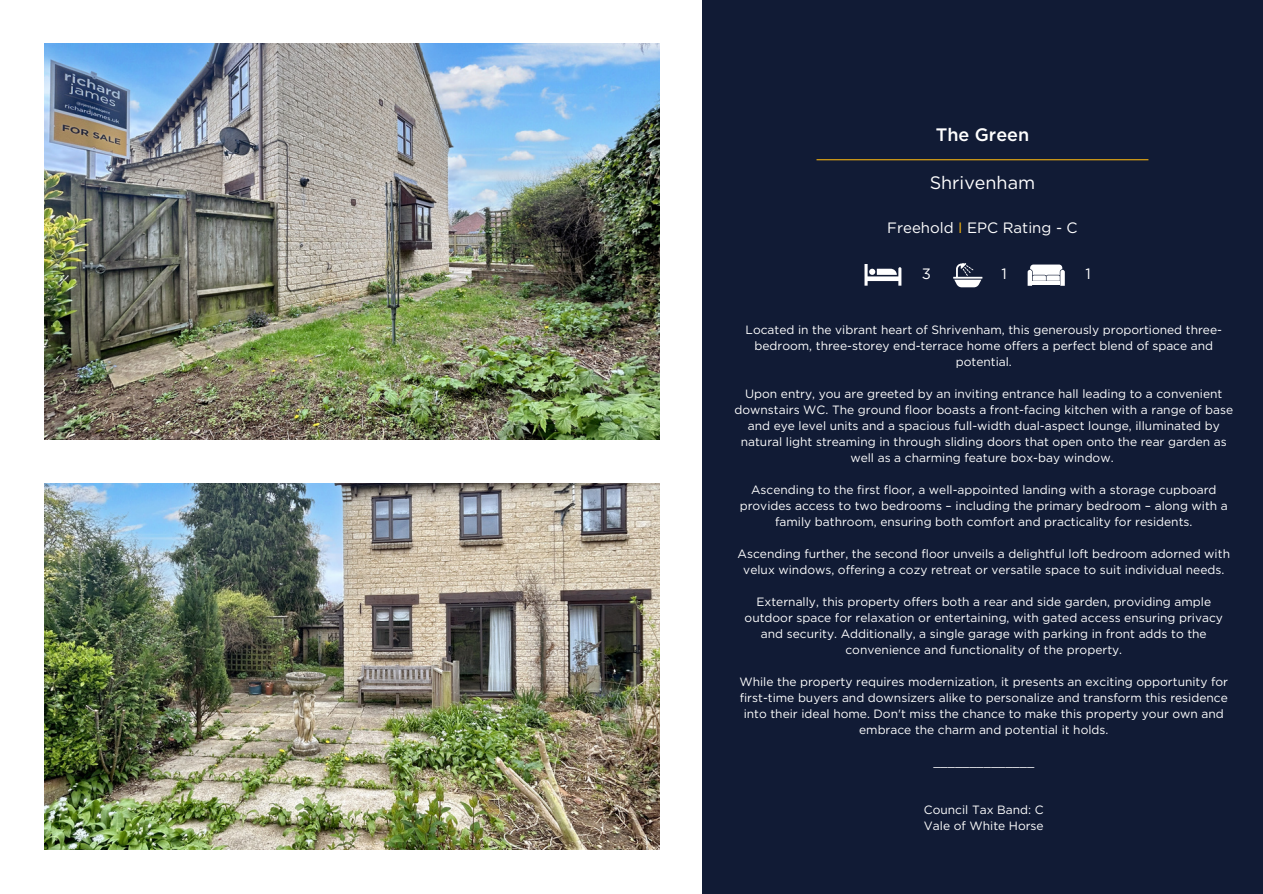
<style>
.page{position:relative;width:1263px;height:894px;background:#fff}
.page>*{position:absolute;margin:0;border:0;box-sizing:border-box;transform-origin:0 0}
.t1{font:18px "Gotham";color:#fff}
.t2{font:500 18px "Gotham";color:#fff}
.t3{font:15px "Gotham";color:#fff}
.t4{font:12px/16px "Gotham";color:#fff;text-align:center}
.s1{color:#efaf12}
</style>
<div class="page">
<img style="left:44px;top:44px;width:616px;height:395px">
<div style="left:702px;top:0;width:561px;height:893px;background:#111b35"></div>
<hr style="left:816px;top:159px;width:332px;height:1px;background:#efaf12">
<svg style="left:864px;top:264px;width:37px;height:21px"></svg>
<svg style="left:953px;top:263px;width:29px;height:24px"></svg>
<svg style="left:1028px;top:264px;width:37px;height:22px"></svg>
<img style="left:44px;top:483px;width:616px;height:366px">
<h1 class="t2" style="left:936px;top:123px;width:95px">The Green</h1>
<h1 class="t1" style="left:930px;top:171px;width:107px">Shrivenham</h1>
<p class="t3" style="left:887px;top:218px;width:192px">Freehold <span class="s1">I</span> EPC Rating - C</p>
<p class="t3" style="left:922px;top:264px;width:11px">3</p>
<p class="t3" style="left:1001px;top:264px;width:7px">1</p>
<p class="t3" style="left:1086px;top:264px;width:7px">1</p>
<p class="t4" style="left:746px;top:321px;width:478px">Located in the vibrant heart of Shrivenham, this generously proportioned three&shy;bedroom, three-storey end-terrace home offers a perfect blend of space and potential.</p>
<p class="t4" style="left:734px;top:385px;width:500px">Upon entry, you are greeted by an inviting entrance hall leading to a convenient downstairs WC. The ground floor boasts a front-facing kitchen with a range of base and eye level units and a spacious full-width dual-aspect lounge, illuminated by natural light streaming in through sliding doors that open onto the rear garden as well as a charming feature box-bay window.</p>
<p class="t4" style="left:740px;top:481px;width:490px">Ascending to the first floor, a well-appointed landing with a storage cupboard provides access to two bedrooms – including the primary bedroom – along with a family bathroom, ensuring both comfort and practicality for residents.</p>
<p class="t4" style="left:738px;top:545px;width:494px">Ascending further, the second floor unveils a delightful loft bedroom adorned with velux windows, offering a cozy retreat or versatile space to suit individual needs.</p>
<p class="t4" style="left:745px;top:593px;width:480px">Externally, this property offers both a rear and side garden, providing ample outdoor space for relaxation or entertaining, with gated access ensuring privacy and security. Additionally, a single garage with parking in front adds to the convenience and functionality of the property.</p>
<p class="t4" style="left:739px;top:673px;width:490px">While the property requires modernization, it presents an exciting opportunity for first-time buyers and downsizers alike to personalize and transform this residence into their ideal home. Don't miss the chance to make this property your own and embrace the charm and potential it holds.</p>
<p class="t4" style="left:933px;top:753px;width:102px">______________</p>
<p class="t4" style="left:924px;top:801px;width:121px;text-align:left">Council Tax Band: C<br>Vale of White Horse</p>
</div>
